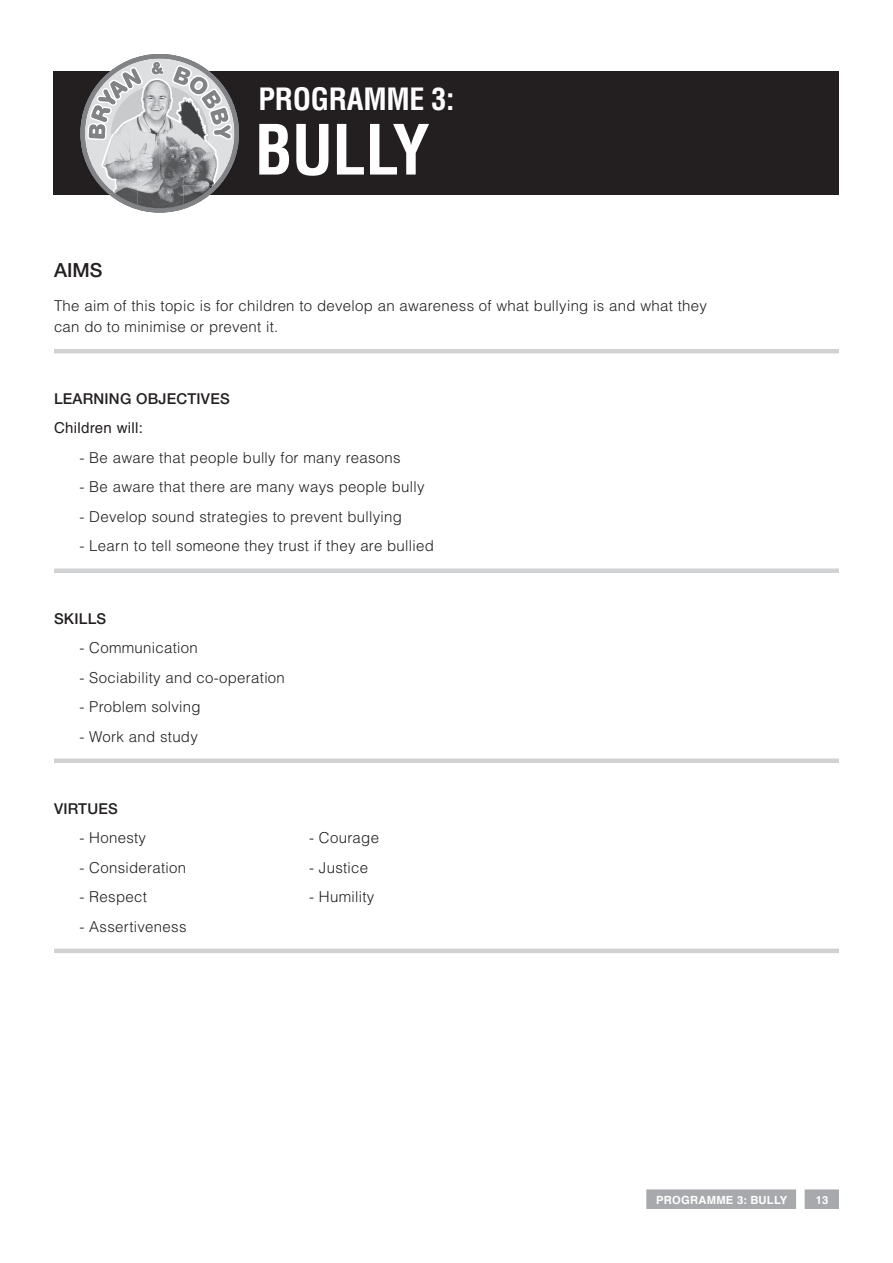
<style>
.page{position:relative;width:893px;height:1263px;background:#fff}
.page>*{position:absolute;margin:0;border:0;box-sizing:border-box;transform-origin:0 0}
.t1{font:700 condensed 67.5px "Helvetica";letter-spacing:-.01em;color:#fff}
.t2{font:700 condensed 30px "Helvetica";letter-spacing:-.01em;color:#fff}
.SUB_HEAD{font:500 19.5px "Helvetica Neue";color:#231f20}
.BODY_COPY{font:300 15px "Helvetica";letter-spacing:.02em;color:#231f20}
.BODY_COPY_-_LAST_PAR{font:300 15px/21px "Helvetica";letter-spacing:.02em;color:#231f20}
.SUB_HEAD_2{font:500 15px "Helvetica Neue";letter-spacing:.015em;color:#231f20}
.BODY_COPY-2{font:15px "Helvetica";letter-spacing:.02em;color:#231f20}
.BODY_COPY-3{font:700 11.25px "Helvetica";letter-spacing:.02em;color:#fff}
</style>
<div class="page">
<div style="left:54px;top:72px;width:785px;height:123px;background:#231f20"></div>
<hr style="left:54px;top:349px;width:785px;height:4px;background:#d1d2d4">
<div style="left:54px;top:568px;width:785px;height:5px;background:#d1d2d4"></div>
<div style="left:54px;top:758px;width:785px;height:5px;background:#d1d2d4"></div>
<div style="left:54px;top:948px;width:785px;height:5px;background:#d1d2d4"></div>
<svg style="left:80px;top:54px;width:159px;height:159px"></svg>
<img style="left:151px;top:61px;width:13px;height:14px">
<svg style="left:805px;top:1189px;width:34px;height:20px"></svg>
<div style="left:646px;top:1189px;width:150px;height:20px;background:#a8a9ad"></div>
<p class="t2" style="left:258px;top:81px;width:197px">PROGRAMME 3:</p>
<p class="t1" style="left:255px;top:109px;width:176px">BULLY</p>
<p class="SUB_HEAD" style="left:54px;top:259px;width:50px">AIMS</p>
<p class="BODY_COPY_-_LAST_PAR" style="left:54px;top:295px;width:654px">The aim of this topic is for children to develop an awareness of what bullying is and what they can do to minimise or prevent it.</p>
<p class="SUB_HEAD_2" style="left:54px;top:390px;width:177px">LEARNING OBJECTIVES</p>
<p class="BODY_COPY-2" style="left:54px;top:419px;width:90px">Children will:</p>
<p class="BODY_COPY" style="left:80px;top:448px;width:323px">- Be aware that people bully for many reasons</p>
<p class="BODY_COPY" style="left:80px;top:478px;width:347px">- Be aware that there are many ways people bully</p>
<p class="BODY_COPY" style="left:80px;top:507px;width:324px">- Develop sound strategies to prevent bullying</p>
<p class="BODY_COPY_-_LAST_PAR" style="left:80px;top:535px;width:356px">- Learn to tell someone they trust if they are bullied</p>
<p class="SUB_HEAD_2" style="left:54px;top:609px;width:54px">SKILLS</p>
<p class="BODY_COPY" style="left:80px;top:638px;width:120px">- Communication</p>
<p class="BODY_COPY" style="left:80px;top:668px;width:207px">- Sociability and co-operation</p>
<p class="BODY_COPY" style="left:80px;top:697px;width:123px">- Problem solving</p>
<p class="BODY_COPY_-_LAST_PAR" style="left:80px;top:725px;width:120px">- Work and study</p>
<p class="SUB_HEAD_2" style="left:54px;top:799px;width:65px">VIRTUES</p>
<p class="BODY_COPY" style="left:80px;top:828px;width:68px">- Honesty</p>
<p class="BODY_COPY" style="left:309px;top:828px;width:71px">- Courage</p>
<p class="BODY_COPY" style="left:80px;top:858px;width:108px">- Consideration</p>
<p class="BODY_COPY" style="left:309px;top:858px;width:61px">- Justice</p>
<p class="BODY_COPY" style="left:80px;top:887px;width:69px">- Respect</p>
<p class="BODY_COPY" style="left:309px;top:887px;width:67px">- Humility</p>
<p class="BODY_COPY_-_LAST_PAR" style="left:80px;top:915px;width:108px">- Assertiveness</p>
<p class="BODY_COPY-3" style="left:656px;top:1193px;width:133px">PROGRAMME 3: BULLY</p>
<p class="BODY_COPY-3" style="left:816px;top:1193px;width:14px">13</p>
</div>
